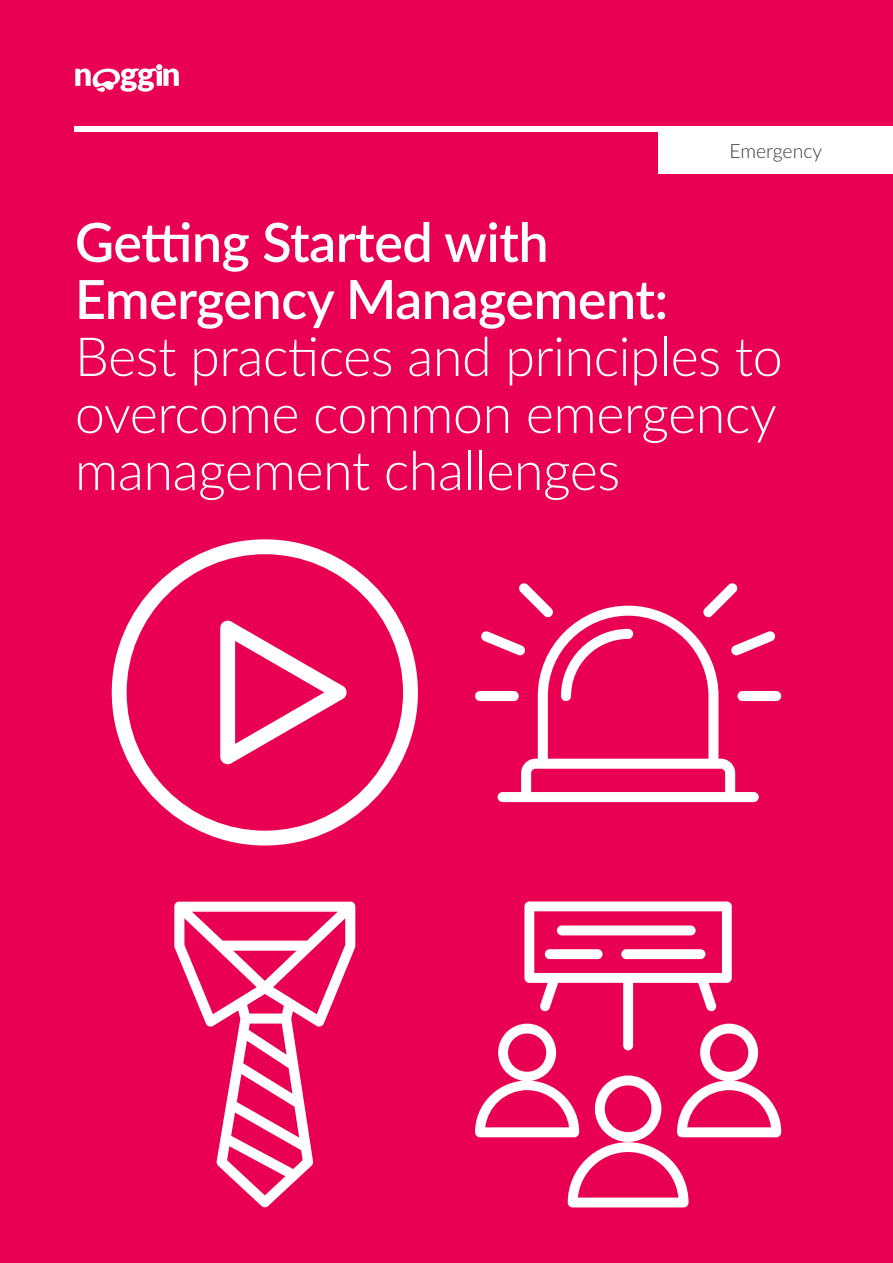
<style>
.page{position:relative;width:893px;height:1263px;background:#ea0052}
.page>*{position:absolute;margin:0;border:0;box-sizing:border-box;transform-origin:0 0}
.t1{font:300 54px/57px "Lato";letter-spacing:-.01em;color:#fff;text-align:justify}
.t2{font:600 54px/57px "Lato";letter-spacing:-.01em;color:#fff}
.t3{font:300 19.5px "Lato";color:#3c3c3c}
</style>
<div class="page">
<svg style="left:75px;top:64px;width:104px;height:28px"></svg>
<div style="left:75px;top:126px;width:818px;height:5px;background:#fff"></div>
<div style="left:658px;top:126px;width:235px;height:47px;background:#fff"></div>
<svg style="left:475px;top:583px;width:306px;height:219px"></svg>
<svg style="left:112px;top:539px;width:306px;height:306px"></svg>
<svg style="left:220px;top:620px;width:127px;height:144px"></svg>
<svg style="left:174px;top:901px;width:181px;height:307px"></svg>
<svg style="left:475px;top:901px;width:306px;height:306px"></svg>
<div style="left:557px;top:925px;width:139px;height:10px;background:#fff;border-radius:5px"></div>
<div style="left:545px;top:949px;width:58px;height:10px;background:#fff;border-radius:5px"></div>
<div style="left:621px;top:949px;width:84px;height:10px;background:#fff;border-radius:5px"></div>
<p class="t3" style="left:729px;top:137px;width:95px">Emergency</p>
<p class="t2" style="left:75px;top:211px;width:595px">Getting Started with<br>Emergency Management:</p>
<p class="t1" style="left:75px;top:326px;width:709px">Best practices and principles to overcome common emergency management challenges</p>
</div>
